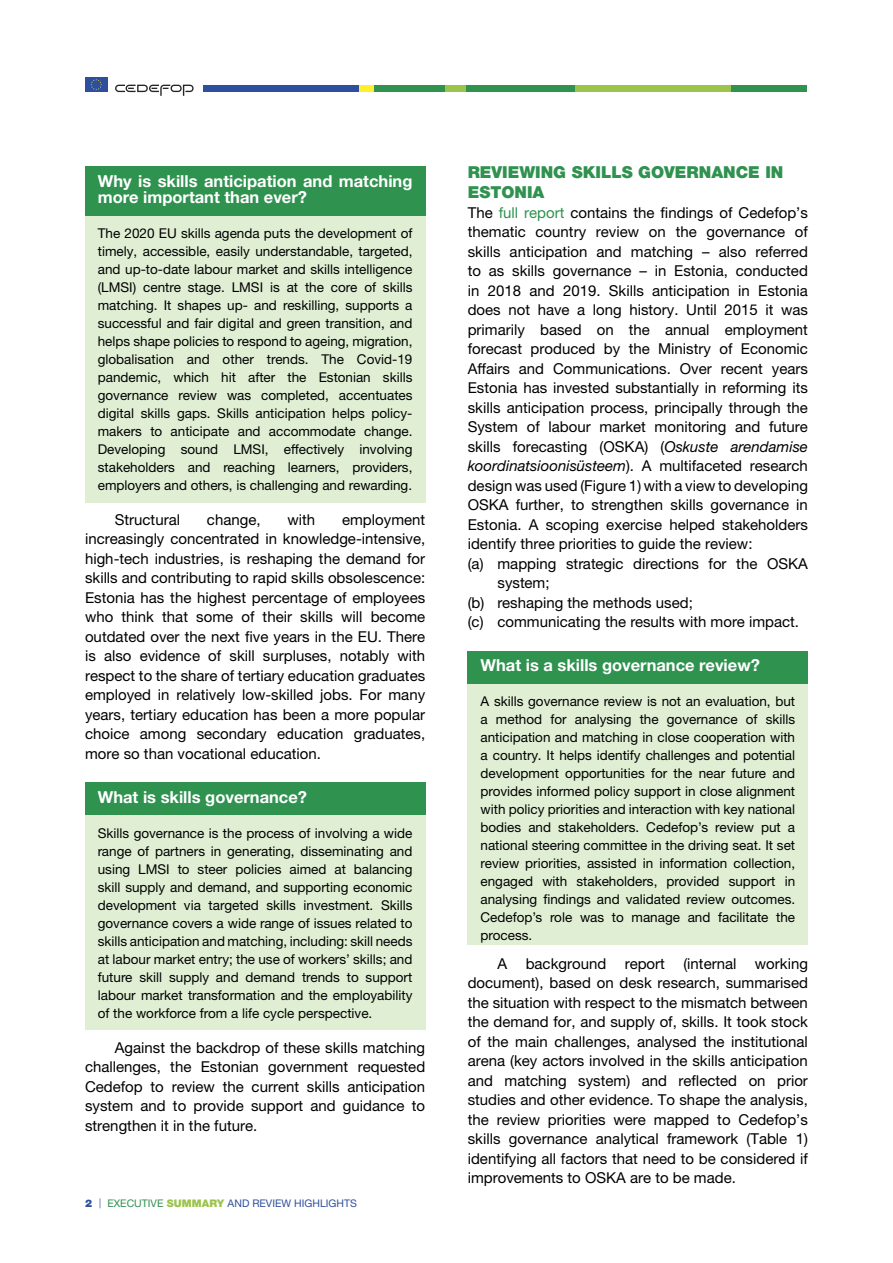
<style>
.page{position:relative;width:893px;height:1263px;background:#fff}
.page>*{position:absolute;margin:0;border:0;box-sizing:border-box;transform-origin:0 0}
.t1{font:700 16.5px/16.5px "Helvetica Neue LTW1 G";color:#fff}
.t2{font:900 16.5px/19.8px "Helvetica Neue LTW1 G";color:#2f924f}
.t3{font:15px/19.5px "Helvetica Neue LTW1 G";color:#000;text-align:justify}
.t4{font:13.5px/18px "Helvetica Neue LTW1 G";color:#000;text-align:justify}
.t5{font:10.5px "Helvetica Neue LTW1 G";color:#2e4f9e}
.t6{font:900 10.5px "Helvetica Neue LTW1 G";color:#2e4f9e}
.s1{color:#30914f}
.s2{font-weight:900;color:#9cc44d}
.s3{color:#2f924f}
.s4{font-style:italic}
</style>
<div class="page">
<div style="left:468px;top:651px;width:340px;height:34px;background:#2f924f"></div>
<div style="left:468px;top:684px;width:340px;height:260px;background:#e0efd4"></div>
<div style="left:85px;top:77px;width:22px;height:15px;background:#2e4f9e"></div>
<svg style="left:91px;top:79px;width:11px;height:11px"></svg>
<svg style="left:115px;top:85px;width:79px;height:11px"></svg>
<div style="left:203px;top:85px;width:179px;height:7px;background:#2e4f9e"></div>
<div style="left:365px;top:85px;width:442px;height:7px;background:#2f924f"></div>
<div style="left:360px;top:85px;width:14px;height:7px;background:#fff029"></div>
<div style="left:445px;top:85px;width:20px;height:7px;background:#9cc44b"></div>
<div style="left:575px;top:85px;width:156px;height:7px;background:#9cc44b"></div>
<div style="left:85px;top:166px;width:340px;height:50px;background:#2f924f"></div>
<div style="left:85px;top:216px;width:340px;height:286px;background:#e0efd4"></div>
<div style="left:85px;top:783px;width:340px;height:33px;background:#2f924f"></div>
<div style="left:85px;top:815px;width:340px;height:215px;background:#e0efd4"></div>
<p class="t1" style="left:98px;top:172px;width:316px">Why is skills anticipation and matching more important than ever?</p>
<p class="t4" style="left:98px;top:224px;width:316px">The 2020 EU skills agenda puts the development of timely, accessible, easily understandable, targeted, and up-to-date labour market and skills intelligence (LMSI) centre stage. LMSI is at the core of skills matching. It shapes up- and reskilling, supports a successful and fair digital and green transition, and helps shape policies to respond to ageing, migration, globalisation and other trends. The Covid-19 pandemic, which hit after the Estonian skills governance review was completed, accentuates digital skills gaps. Skills anticipation helps policy&shy;makers to anticipate and accommodate change.<br>Developing sound LMSI, effectively involving stakeholders and reaching learners, providers, employers and others, is challenging and rewarding.</p>
<p class="t3" style="left:115px;top:509px;width:67px">Structural</p>
<p class="t3" style="left:207px;top:509px;width:55px">change,</p>
<p class="t3" style="left:287px;top:509px;width:29px">with</p>
<p class="t3" style="left:85px;top:509px;width:342px;text-indent:257px">employment increasingly concentrated in knowledge-intensive, high-tech industries, is reshaping the demand for skills and contributing to rapid skills obsolescence:<br>Estonia has the highest percentage of employees who think that some of their skills will become outdated over the next five years in the EU. There is also evidence of skill surpluses, notably with respect to the share of tertiary education graduates employed in relatively low-skilled jobs. For many years, tertiary education has been a more popular choice among secondary education graduates, more so than vocational education.</p>
<p class="t1" style="left:98px;top:789px;width:211px">What is skills governance?</p>
<p class="t4" style="left:98px;top:824px;width:316px">Skills governance is the process of involving a wide range of partners in generating, disseminating and using LMSI to steer policies aimed at balancing skill supply and demand, and supporting economic development via targeted skills investment. Skills governance covers a wide range of issues related to skills anticipation and matching, including: skill needs at labour market entry; the use of workers’ skills; and future skill supply and demand trends to support labour market transformation and the employability of the workforce from a life cycle perspective.</p>
<p class="t3" style="left:85px;top:1037px;width:342px;text-indent:30px">Against the backdrop of these skills matching challenges, the Estonian government requested Cedefop to review the current skills anticipation system and to provide support and guidance to strengthen it in the future.</p>
<p class="t6" style="left:85px;top:1197px;width:9px">2</p>
<p class="t5" style="left:107px;top:1196px;width:251px"><span class="s1">EXECUTIVE</span> <span class="s2">SUMMARY</span> AND REVIEW HIGHLIGHTS</p>
<p class="t2" style="left:468px;top:163px;width:317px">REVIEWING SKILLS GOVERNANCE IN<br>ESTONIA</p>
<p class="t3" style="left:468px;top:202px;width:342px">The <span class="s3">full report</span> contains the findings of Cedefop’s</p>
<p class="t3" style="left:468px;top:222px;width:342px">thematic country review on the governance of</p>
<p class="t3" style="left:468px;top:241px;width:342px">skills anticipation and matching – also referred</p>
<p class="t3" style="left:468px;top:261px;width:342px">to as skills governance – in Estonia, conducted</p>
<p class="t3" style="left:468px;top:280px;width:342px">in 2018 and 2019. Skills anticipation in Estonia</p>
<p class="t3" style="left:468px;top:300px;width:342px">does not have a long history. Until 2015 it was</p>
<p class="t3" style="left:468px;top:319px;width:342px">primarily based on the annual employment</p>
<p class="t3" style="left:468px;top:339px;width:342px">forecast produced by the Ministry of Economic</p>
<p class="t3" style="left:468px;top:358px;width:342px">Affairs and Communications. Over recent years</p>
<p class="t3" style="left:468px;top:378px;width:342px">Estonia has invested substantially in reforming its</p>
<p class="t3" style="left:468px;top:397px;width:342px">skills anticipation process, principally through the</p>
<p class="t3" style="left:468px;top:417px;width:342px">System of labour market monitoring and future</p>
<p class="t3" style="left:468px;top:436px;width:342px">skills forecasting (OSKA) (<span class="s4">Oskuste arendamise</span></p>
<p class="t3" style="left:468px;top:456px;width:342px"><span class="s4">koordinatsioonisüsteem</span>). A multifaceted research</p>
<p class="t3" style="left:468px;top:475px;width:342px">design was used (Figure 1) with a view to developing</p>
<p class="t3" style="left:468px;top:495px;width:342px">OSKA further, to strengthen skills governance in</p>
<p class="t3" style="left:468px;top:514px;width:342px">Estonia. A scoping exercise helped stakeholders</p>
<p class="t3" style="left:468px;top:534px;width:286px">identify three priorities to guide the review:</p>
<p class="t3" style="left:468px;top:553px;width:342px">(a) mapping strategic directions for the OSKA</p>
<p class="t3" style="left:497px;top:573px;width:54px">system;</p>
<p class="t3" style="left:468px;top:592px;width:227px">(b) reshaping the methods used;</p>
<p class="t3" style="left:468px;top:612px;width:333px">(c) communicating the results with more impact.</p>
<p class="t1" style="left:480px;top:657px;width:281px">What is a skills governance review?</p>
<p class="t4" style="left:480px;top:692px;width:316px">A skills governance review is not an evaluation, but a method for analysing the governance of skills anticipation and matching in close cooperation with a country. It helps identify challenges and potential development opportunities for the near future and provides informed policy support in close alignment with policy priorities and interaction with key national bodies and stakeholders. Cedefop’s review put a national steering committee in the driving seat. It set review priorities, assisted in information collection, engaged with stakeholders, provided support in analysing findings and validated review outcomes.<br>Cedefop’s role was to manage and facilitate the process.</p>
<p class="t3" style="left:468px;top:954px;width:342px;text-indent:30px">A background report (internal working document), based on desk research, summarised the situation with respect to the mismatch between the demand for, and supply of, skills. It took stock of the main challenges, analysed the institutional arena (key actors involved in the skills anticipation and matching system) and reflected on prior studies and other evidence. To shape the analysis, the review priorities were mapped to Cedefop’s skills governance analytical framework (Table 1) identifying all factors that need to be considered if improvements to OSKA are to be made.</p>
</div>
